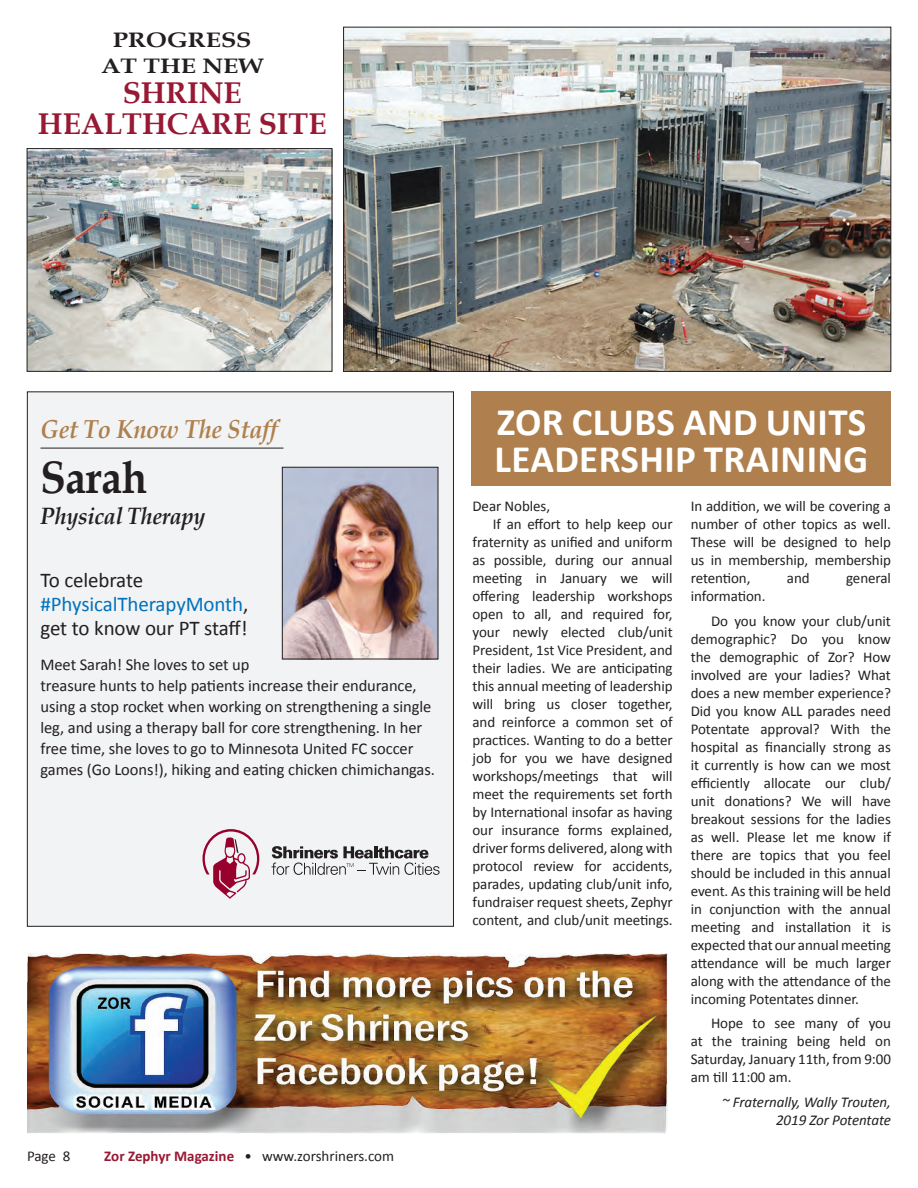
<style>
.page{position:relative;width:918px;height:1188px;background:#fff}
.page>*{position:absolute;margin:0;border:0;box-sizing:border-box;transform-origin:0 0}
.t1{font:700 45.45px "Book Antiqua";letter-spacing:-.01em;color:#231f20;scale:.91 1}
.t2{font:700 39px/37.5px "Calibri";letter-spacing:.01em;color:#fff}
.t3{font:700 30px/30px "Book Antiqua";color:#971933;text-align:center}
.t4{font:italic 700 25.95px "Book Antiqua";letter-spacing:-.01em;color:#af804d;scale:.91 1}
.t5{font:italic 700 23.55px "Book Antiqua";letter-spacing:-.01em;color:#231f20;scale:.91 1}
.t6{font:21px/24px "Calibri";letter-spacing:-.005em;color:#231f20}
.t7{font:700 21px/26.5px "Book Antiqua";color:#231f20;text-align:center;scale:1.19 1}
.t8{font:16.5px/21px "Calibri";letter-spacing:-.005em;color:#231f20}
.t9{font:15px/18px "Calibri";letter-spacing:-.005em;color:#231f20;text-align:justify}
.t10{font:italic 15px/18px "Calibri";letter-spacing:-.005em;color:#231f20;text-align:right}
.s1{color:#0072bc}
.s2{font-weight:700;color:#971933}
</style>
<div class="page">
<img style="left:345px;top:29px;width:544px;height:341px">
<img style="left:27px;top:954px;width:640px;height:180px">
<div style="left:27px;top:392px;width:426px;height:534px;background:#f2f3f4"></div>
<img style="left:284px;top:469px;width:152px;height:188px">
<div style="left:282px;top:467px;width:156px;height:192px;border:1px solid #231f20"></div>
<hr style="left:40px;top:448px;width:244px;height:1px;background:#231f20">
<svg style="left:272px;top:846px;width:168px;height:29px"></svg>
<svg style="left:202px;top:829px;width:57px;height:70px"></svg>
<img style="left:27px;top:148px;width:305px;height:221px">
<div style="left:472px;top:392px;width:419px;height:94px;background:#af804d"></div>
<h3 class="t7" style="left:101px;top:27px;width:138px">PROGRESS<br>AT THE NEW</h3>
<h3 class="t3" style="left:38px;top:79px;width:290px">SHRINE<br>HEALTHCARE SITE</h3>
<h3 class="t4" style="left:40px;top:414px;width:262px">Get To Know The Staff</h3>
<h1 class="t1" style="left:40px;top:451px;width:119px">Sarah</h1>
<h3 class="t5" style="left:40px;top:502px;width:183px">Physical Therapy</h3>
<h3 class="t6" style="left:40px;top:568px;width:209px">To celebrate <span class="s1">#PhysicalTherapyMonth</span>, get to know our PT staff!</h3>
<p class="t8" style="left:40px;top:654px;width:396px">Meet Sarah! She loves to set up<br>treasure hunts to help patients increase their endurance, using a stop rocket when working on strengthening a single leg, and using a therapy ball for core strengthening. In her free time, she loves to go to Minnesota United FC soccer games (Go Loons!), hiking and eating chicken chimichangas.</p>
<p class="t9" style="left:27px;top:1147px;width:45px">Page 8</p>
<p class="t9" style="left:104px;top:1147px;width:291px"><span class="s2">Zor Zephyr Magazine</span> • www.zorshriners.com</p>
<h2 class="t2" style="left:495px;top:403px;width:375px">ZOR CLUBS AND UNITS<br>LEADERSHIP TRAINING</h2>
<p class="t9" style="left:472px;top:497px;width:79px">Dear Nobles,</p>
<p class="t9" style="left:493px;top:515px;width:181px">If an effort to help keep our</p>
<p class="t9" style="left:472px;top:533px;width:202px">fraternity as unified and uniform</p>
<p class="t9" style="left:472px;top:551px;width:202px">as possible, during our annual</p>
<p class="t9" style="left:472px;top:569px;width:202px">meeting in January we will</p>
<p class="t9" style="left:472px;top:587px;width:202px">offering leadership workshops</p>
<p class="t9" style="left:472px;top:605px;width:202px">open to all, and required for,</p>
<p class="t9" style="left:472px;top:623px;width:202px">your newly elected club/unit</p>
<p class="t9" style="left:472px;top:641px;width:202px">President, 1st Vice President, and</p>
<p class="t9" style="left:472px;top:659px;width:202px">their ladies. We are anticipating</p>
<p class="t9" style="left:472px;top:677px;width:202px">this annual meeting of leadership</p>
<p class="t9" style="left:472px;top:695px;width:202px">will bring us closer together,</p>
<p class="t9" style="left:472px;top:713px;width:202px">and reinforce a common set of</p>
<p class="t9" style="left:472px;top:731px;width:202px">practices. Wanting to do a better</p>
<p class="t9" style="left:472px;top:749px;width:202px">job for you we have designed</p>
<p class="t9" style="left:472px;top:767px;width:202px">workshops/meetings that will</p>
<p class="t9" style="left:472px;top:785px;width:202px">meet the requirements set forth</p>
<p class="t9" style="left:472px;top:803px;width:202px">by International insofar as having</p>
<p class="t9" style="left:472px;top:821px;width:202px">our insurance forms explained,</p>
<p class="t9" style="left:472px;top:839px;width:202px">driver forms delivered, along with</p>
<p class="t9" style="left:472px;top:857px;width:202px">protocol review for accidents,</p>
<p class="t9" style="left:472px;top:875px;width:202px">parades, updating club/unit info,</p>
<p class="t9" style="left:472px;top:893px;width:202px">fundraiser request sheets, Zephyr</p>
<p class="t9" style="left:472px;top:911px;width:202px">content, and club/unit meetings.</p>
<p class="t9" style="left:691px;top:497px;width:202px">In addition, we will be covering a number of other topics as well.<br>These will be designed to help us in membership, membership retention,</p>
<p class="t9" style="left:787px;top:569px;width:24px">and</p>
<p class="t9" style="left:846px;top:569px;width:46px">general</p>
<p class="t9" style="left:711px;top:583px;width:181px;line-height:24.8px;text-indent:-20px">information.<br>Do you know your club/unit</p>
<p class="t9" style="left:691px;top:630px;width:202px">demographic? Do you know the demographic of Zor? How involved are your ladies? What does a new member experience?<br>Did you know ALL parades need Potentate approval? With the hospital as financially strong as it currently is how can we most efficiently allocate our club/ unit donations? We will have breakout sessions for the ladies as well. Please let me know if there are topics that you feel should be included in this annual event. As this training will be held in conjunction with the annual meeting and installation it is expected that our annual meeting attendance will be much larger along with the attendance of the incoming Potentates dinner.</p>
<p class="t9" style="left:691px;top:1014px;width:202px;text-indent:20px">Hope to see many of you at the training being held on Saturday, January 11th, from 9:00 am till 11:00 am.</p>
<p class="t10" style="left:722px;top:1092px;width:170px">~ Fraternally, Wally Trouten,<br>2019 Zor Potentate</p>
</div>
